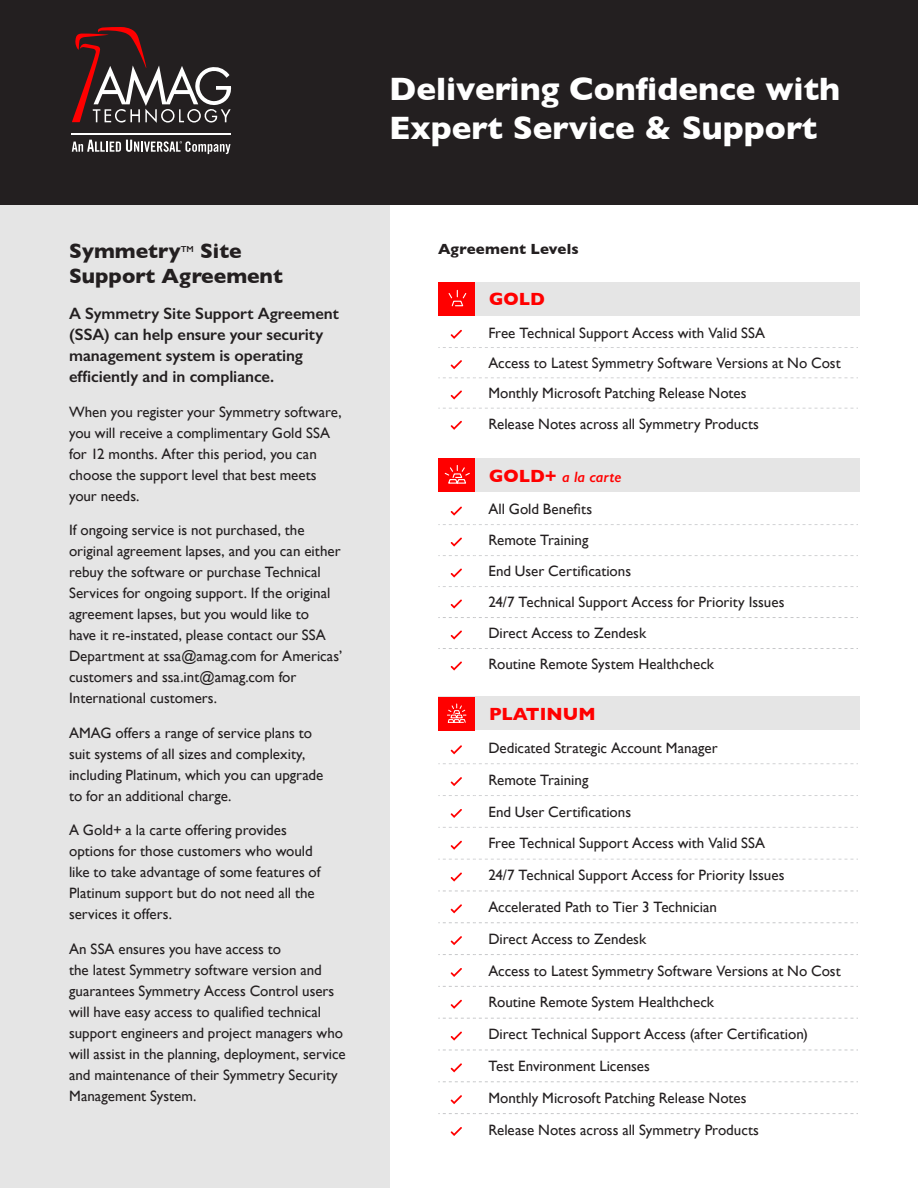
<style>
.page{position:relative;width:918px;height:1188px;background:#fff}
.page>*{position:absolute;margin:0;border:0;box-sizing:border-box;transform-origin:0 0}
.t1{font:700 33px/39.6px "Gill Sans";color:#fff}
.t2{font:700 21px/25.2px "Gill Sans";color:#231f20}
.t3{font:700 18px "Gill Sans";color:#f00}
.t4{font:600 16.5px/21px "Gill Sans";letter-spacing:-.005em;color:#231f20}
.t5{font:15px/21px "Gill Sans";color:#231f20}
.t6{font:700 15px "Gill Sans";letter-spacing:.01em;color:#231f20}
.t7{font:italic 600 15px "Gill Sans";letter-spacing:.005em;color:#f00}
.t8{font:600 8.7px "Gill Sans";color:#231f20}
.s1{font-weight:700;font-style:normal;font-size:18px}
</style>
<div class="page">
<div style="left:0;top:203px;width:389px;height:985px;background:#e5e5e5"></div>
<div style="left:0;top:0;width:918px;height:205px;background:#231f20"></div>
<svg style="left:72px;top:140px;width:159px;height:14px"></svg>
<hr style="left:72px;top:133px;width:159px;height:1px;background:#fff">
<svg style="left:72px;top:27px;width:160px;height:96px"></svg>
<div style="left:438px;top:282px;width:422px;height:33px;background:#e5e5e5"></div>
<svg style="left:438px;top:282px;width:37px;height:33px"></svg>
<svg style="left:438px;top:347px;width:420px;height:1px"></svg>
<svg style="left:438px;top:377px;width:420px;height:1px"></svg>
<svg style="left:438px;top:408px;width:420px;height:1px"></svg>
<svg style="left:451px;top:330px;width:11px;height:9px"></svg>
<svg style="left:451px;top:360px;width:11px;height:9px"></svg>
<svg style="left:451px;top:390px;width:11px;height:10px"></svg>
<svg style="left:451px;top:421px;width:11px;height:9px"></svg>
<div style="left:438px;top:697px;width:422px;height:33px;background:#e5e5e5"></div>
<svg style="left:438px;top:795px;width:420px;height:1px"></svg>
<svg style="left:438px;top:827px;width:420px;height:1px"></svg>
<svg style="left:438px;top:859px;width:420px;height:1px"></svg>
<svg style="left:438px;top:891px;width:420px;height:1px"></svg>
<svg style="left:438px;top:922px;width:420px;height:1px"></svg>
<svg style="left:438px;top:954px;width:420px;height:1px"></svg>
<svg style="left:438px;top:986px;width:420px;height:1px"></svg>
<svg style="left:438px;top:1018px;width:420px;height:1px"></svg>
<svg style="left:438px;top:1050px;width:420px;height:1px"></svg>
<svg style="left:438px;top:1081px;width:420px;height:1px"></svg>
<svg style="left:438px;top:1113px;width:420px;height:1px"></svg>
<svg style="left:438px;top:763px;width:420px;height:1px"></svg>
<svg style="left:451px;top:745px;width:11px;height:9px"></svg>
<svg style="left:451px;top:777px;width:11px;height:9px"></svg>
<svg style="left:451px;top:809px;width:11px;height:9px"></svg>
<svg style="left:451px;top:841px;width:11px;height:9px"></svg>
<svg style="left:451px;top:872px;width:11px;height:10px"></svg>
<svg style="left:451px;top:904px;width:11px;height:9px"></svg>
<svg style="left:451px;top:936px;width:11px;height:9px"></svg>
<svg style="left:451px;top:968px;width:11px;height:9px"></svg>
<svg style="left:451px;top:1000px;width:11px;height:9px"></svg>
<svg style="left:451px;top:1031px;width:11px;height:10px"></svg>
<svg style="left:451px;top:1063px;width:11px;height:9px"></svg>
<svg style="left:451px;top:1095px;width:11px;height:9px"></svg>
<svg style="left:451px;top:1127px;width:11px;height:9px"></svg>
<svg style="left:438px;top:697px;width:37px;height:33px"></svg>
<div style="left:438px;top:459px;width:422px;height:33px;background:#e5e5e5"></div>
<svg style="left:438px;top:524px;width:420px;height:1px"></svg>
<svg style="left:438px;top:555px;width:420px;height:1px"></svg>
<svg style="left:438px;top:586px;width:420px;height:1px"></svg>
<svg style="left:438px;top:617px;width:420px;height:1px"></svg>
<svg style="left:438px;top:648px;width:420px;height:1px"></svg>
<svg style="left:451px;top:507px;width:11px;height:9px"></svg>
<svg style="left:451px;top:537px;width:11px;height:10px"></svg>
<svg style="left:451px;top:568px;width:11px;height:10px"></svg>
<svg style="left:451px;top:599px;width:11px;height:10px"></svg>
<svg style="left:451px;top:630px;width:11px;height:10px"></svg>
<svg style="left:451px;top:661px;width:11px;height:10px"></svg>
<svg style="left:438px;top:459px;width:37px;height:33px"></svg>
<p class="t2" style="left:69px;top:238px;width:113px">Symmetry</p>
<p class="t8" style="left:181px;top:243px;width:15px">TM</p>
<p class="t2" style="left:69px;top:238px;width:215px;text-indent:131px">Site<br>Support Agreement</p>
<p class="t4" style="left:69px;top:303px;width:271px">A Symmetry Site Support Agreement (SSA) can help ensure your security management system is operating efficiently and in compliance.</p>
<p class="t5" style="left:69px;top:401px;width:274px">When you register your Symmetry software, you will receive a complimentary Gold SSA for 12 months. After this period, you can choose the support level that best meets your needs.</p>
<p class="t5" style="left:69px;top:520px;width:275px">If ongoing service is not purchased, the original agreement lapses, and you can either rebuy the software or purchase Technical Services for ongoing support. If the original agreement lapses, but you would like to<br>have it re-instated, please contact our SSA Department at ssa@amag.com for Americas’ customers and ssa.int@amag.com for International customers.</p>
<p class="t5" style="left:69px;top:722px;width:256px">AMAG offers a range of service plans to suit systems of all sizes and complexity, including Platinum, which you can upgrade to for an additional charge.</p>
<p class="t5" style="left:69px;top:820px;width:253px">A Gold+ a la carte offering provides options for those customers who would like to take advantage of some features of Platinum support but do not need all the services it offers.</p>
<p class="t5" style="left:69px;top:938px;width:278px">An SSA ensures you have access to<br>the latest Symmetry software version and guarantees Symmetry Access Control users will have easy access to qualified technical support engineers and project managers who will assist in the planning, deployment, service and maintenance of their Symmetry Security Management System.</p>
<p class="t1" style="left:389px;top:68px;width:453px">Delivering Confidence with<br>Expert Service &amp; Support</p>
<p class="t6" style="left:438px;top:237px;width:142px">Agreement Levels</p>
<p class="t3" style="left:489px;top:285px;width:57px">GOLD</p>
<p class="t5" style="left:488px;top:322px;width:278px">Free Technical Support Access with Valid SSA</p>
<p class="t5" style="left:488px;top:352px;width:354px">Access to Latest Symmetry Software Versions at No Cost</p>
<p class="t5" style="left:488px;top:382px;width:260px">Monthly Microsoft Patching Release Notes</p>
<p class="t5" style="left:488px;top:413px;width:272px">Release Notes across all Symmetry Products</p>
<p class="t7" style="left:489px;top:467px;width:134px"><span class="s1">GOLD+</span> a la carte</p>
<p class="t5" style="left:488px;top:499px;width:105px">All Gold Benefits</p>
<p class="t5" style="left:488px;top:530px;width:102px">Remote Training</p>
<p class="t5" style="left:488px;top:561px;width:144px">End User Certifications</p>
<p class="t5" style="left:488px;top:592px;width:298px">24/7 Technical Support Access for Priority Issues</p>
<p class="t5" style="left:488px;top:622px;width:159px">Direct Access to Zendesk</p>
<p class="t5" style="left:488px;top:653px;width:227px">Routine Remote System Healthcheck</p>
<p class="t3" style="left:489px;top:700px;width:108px">PLATINUM</p>
<p class="t5" style="left:488px;top:737px;width:231px">Dedicated Strategic Account Manager</p>
<p class="t5" style="left:488px;top:769px;width:102px">Remote Training</p>
<p class="t5" style="left:488px;top:801px;width:144px">End User Certifications</p>
<p class="t5" style="left:488px;top:833px;width:278px">Free Technical Support Access with Valid SSA</p>
<p class="t5" style="left:488px;top:865px;width:298px">24/7 Technical Support Access for Priority Issues</p>
<p class="t5" style="left:488px;top:896px;width:230px">Accelerated Path to Tier 3 Technician</p>
<p class="t5" style="left:488px;top:928px;width:159px">Direct Access to Zendesk</p>
<p class="t5" style="left:488px;top:960px;width:354px">Access to Latest Symmetry Software Versions at No Cost</p>
<p class="t5" style="left:488px;top:992px;width:227px">Routine Remote System Healthcheck</p>
<p class="t5" style="left:488px;top:1024px;width:321px">Direct Technical Support Access (after Certification)</p>
<p class="t5" style="left:488px;top:1055px;width:163px">Test Environment Licenses</p>
<p class="t5" style="left:488px;top:1087px;width:260px">Monthly Microsoft Patching Release Notes</p>
<p class="t5" style="left:488px;top:1119px;width:272px">Release Notes across all Symmetry Products</p>
</div>
